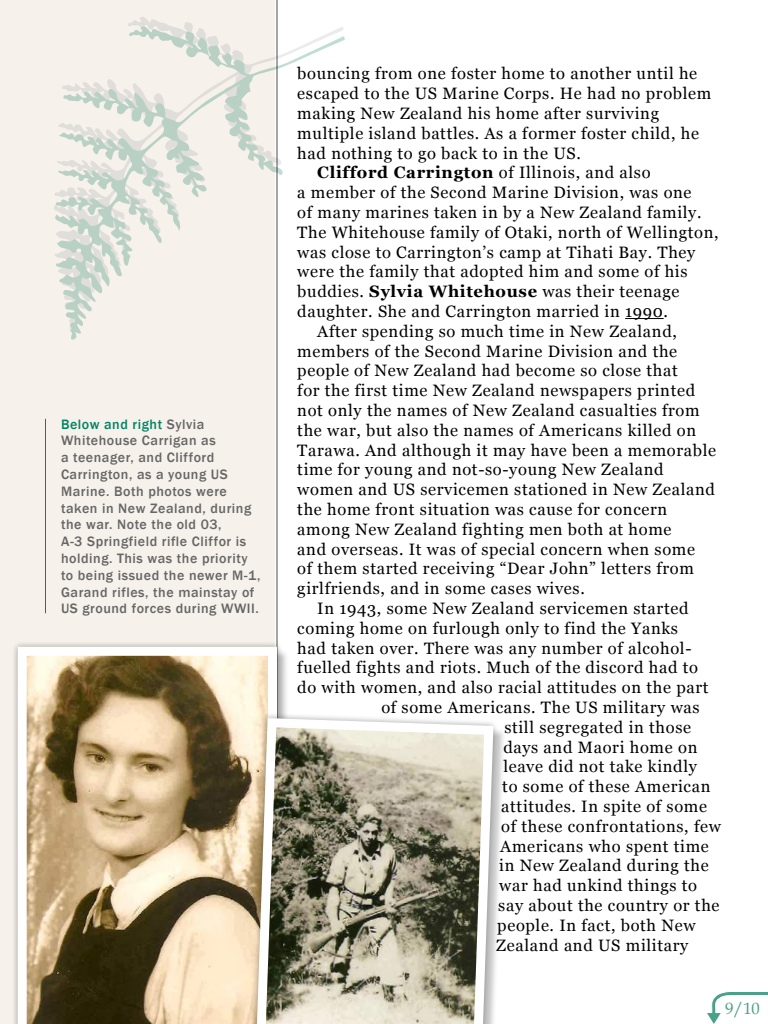
<style>
.page{position:relative;width:768px;height:1024px;background:#fff}
.page>*{position:absolute;margin:0;border:0;box-sizing:border-box;transform-origin:0 0}
.t1{font:16.5px "Georgia";letter-spacing:.04em;color:#000}
.t2{font:700 16.5px "Georgia";letter-spacing:.04em;color:#000}
.t3{font:16.5px "Book Antiqua";color:#4aa088}
.t4{font:500 14px/16.8px "Franklin Gothic";letter-spacing:.04em;color:#666}
.s1{color:#008465}
.s2{font-weight:400}
.s3{font-weight:700}
</style>
<div class="page">
<hr style="left:277px;top:0;width:1px;height:1024px;background:#4c4c4c">
<div style="left:0;top:0;width:275px;height:1024px;background:#f6f1eb"></div>
<hr style="left:625px;top:318px;width:39px;height:1px;background:#000">
<div style="left:11px;top:640px;width:272px;height:384px;background:#000;opacity:.4"></div>
<svg style="left:18px;top:647px;width:259px;height:377px;background:#b09e7e"></svg>
<div style="left:258px;top:720px;width:248px;height:304px;background:#000;opacity:.23"></div>
<svg style="left:249px;top:711px;width:251px;height:313px"></svg>
<svg style="left:251px;top:713px;width:247px;height:311px;background:#aaa593"></svg>
<hr style="left:45px;top:419px;width:1px;height:194px;background:#008465">
<svg style="left:55px;top:26px;width:290px;height:314px"></svg>
<svg style="left:707px;top:991px;width:61px;height:33px"></svg>
<p class="t4" style="left:61px;top:417px;width:201px"><span class="s1">Below and right</span> Sylvia<br>Whitehouse Carrigan as<br>a teenager, and Clifford<br>Carrington, as a young US<br>Marine. Both photos were taken in New Zealand, during the war. Note the old 03,<br>A-3 Springfield rifle Cliffor is holding. This was the priority to being issued the newer M-1,<br>Garand rifles, the mainstay of<br>US ground forces during WWII.</p>
<p class="t1" style="left:297px;top:67px;width:401px">bouncing from one foster home to another until he</p>
<p class="t1" style="left:297px;top:87px;width:416px">escaped to the US Marine Corps. He had no problem</p>
<p class="t1" style="left:297px;top:107px;width:363px">making New Zealand his home after surviving</p>
<p class="t1" style="left:297px;top:126px;width:403px">multiple island battles. As a former foster child, he</p>
<p class="t1" style="left:297px;top:146px;width:285px">had nothing to go back to in the US.</p>
<p class="t2" style="left:317px;top:166px;width:335px">Clifford Carrington <span class="s2">of Illinois, and also</span></p>
<p class="t1" style="left:297px;top:186px;width:396px">a member of the Second Marine Division, was one</p>
<p class="t1" style="left:297px;top:206px;width:406px">of many marines taken in by a New Zealand family.</p>
<p class="t1" style="left:297px;top:225px;width:423px">The Whitehouse family of Otaki, north of Wellington,</p>
<p class="t1" style="left:297px;top:245px;width:400px">was close to Carrington’s camp at Tihati Bay. They</p>
<p class="t1" style="left:297px;top:265px;width:392px">were the family that adopted him and some of his</p>
<p class="t1" style="left:297px;top:285px;width:384px">buddies. <span class="s3">Sylvia Whitehouse</span> was their teenage</p>
<p class="t1" style="left:297px;top:305px;width:372px">daughter. She and Carrington married in 1990.</p>
<p class="t1" style="left:317px;top:324px;width:361px">After spending so much time in New Zealand,</p>
<p class="t1" style="left:297px;top:344px;width:381px">members of the Second Marine Division and the</p>
<p class="t1" style="left:297px;top:364px;width:382px">people of New Zealand had become so close that</p>
<p class="t1" style="left:297px;top:384px;width:399px">for the first time New Zealand newspapers printed</p>
<p class="t1" style="left:297px;top:404px;width:404px">not only the names of New Zealand casualties from</p>
<p class="t1" style="left:297px;top:423px;width:400px">the war, but also the names of Americans killed on</p>
<p class="t1" style="left:297px;top:443px;width:420px">Tarawa. And although it may have been a memorable</p>
<p class="t1" style="left:297px;top:463px;width:368px">time for young and not-so-young New Zealand</p>
<p class="t1" style="left:297px;top:483px;width:419px">women and US servicemen stationed in New Zealand</p>
<p class="t1" style="left:297px;top:503px;width:372px">the home front situation was cause for concern</p>
<p class="t1" style="left:297px;top:522px;width:376px">among New Zealand fighting men both at home</p>
<p class="t1" style="left:297px;top:542px;width:399px">and overseas. It was of special concern when some</p>
<p class="t1" style="left:297px;top:562px;width:398px">of them started receiving “Dear John” letters from</p>
<p class="t1" style="left:297px;top:582px;width:289px">girlfriends, and in some cases wives.</p>
<p class="t1" style="left:317px;top:602px;width:373px">In 1943, some New Zealand servicemen started</p>
<p class="t1" style="left:297px;top:621px;width:382px">coming home on furlough only to find the Yanks</p>
<p class="t1" style="left:297px;top:641px;width:396px">had taken over. There was any number of alcohol-</p>
<p class="t1" style="left:297px;top:661px;width:402px">fuelled fights and riots. Much of the discord had to</p>
<p class="t1" style="left:297px;top:681px;width:413px">do with women, and also racial attitudes on the part</p>
<p class="t1" style="left:381px;top:701px;width:320px">of some Americans. The US military was</p>
<p class="t1" style="left:504px;top:720px;width:188px">still segregated in those</p>
<p class="t1" style="left:503px;top:740px;width:196px">days and Maori home on</p>
<p class="t1" style="left:503px;top:760px;width:195px">leave did not take kindly</p>
<p class="t1" style="left:502px;top:780px;width:210px">to some of these American</p>
<p class="t1" style="left:501px;top:800px;width:207px">attitudes. In spite of some</p>
<p class="t1" style="left:501px;top:819px;width:221px">of these confrontations, few</p>
<p class="t1" style="left:500px;top:839px;width:210px">Americans who spent time</p>
<p class="t1" style="left:499px;top:859px;width:211px">in New Zealand during the</p>
<p class="t1" style="left:499px;top:879px;width:199px">war had unkind things to</p>
<p class="t1" style="left:498px;top:899px;width:223px">say about the country or the</p>
<p class="t1" style="left:497px;top:918px;width:200px">people. In fact, both New</p>
<p class="t1" style="left:496px;top:938px;width:194px">Zealand and US military</p>
<p class="t3" style="left:725px;top:1002px;width:36px">9/10</p>
</div>
